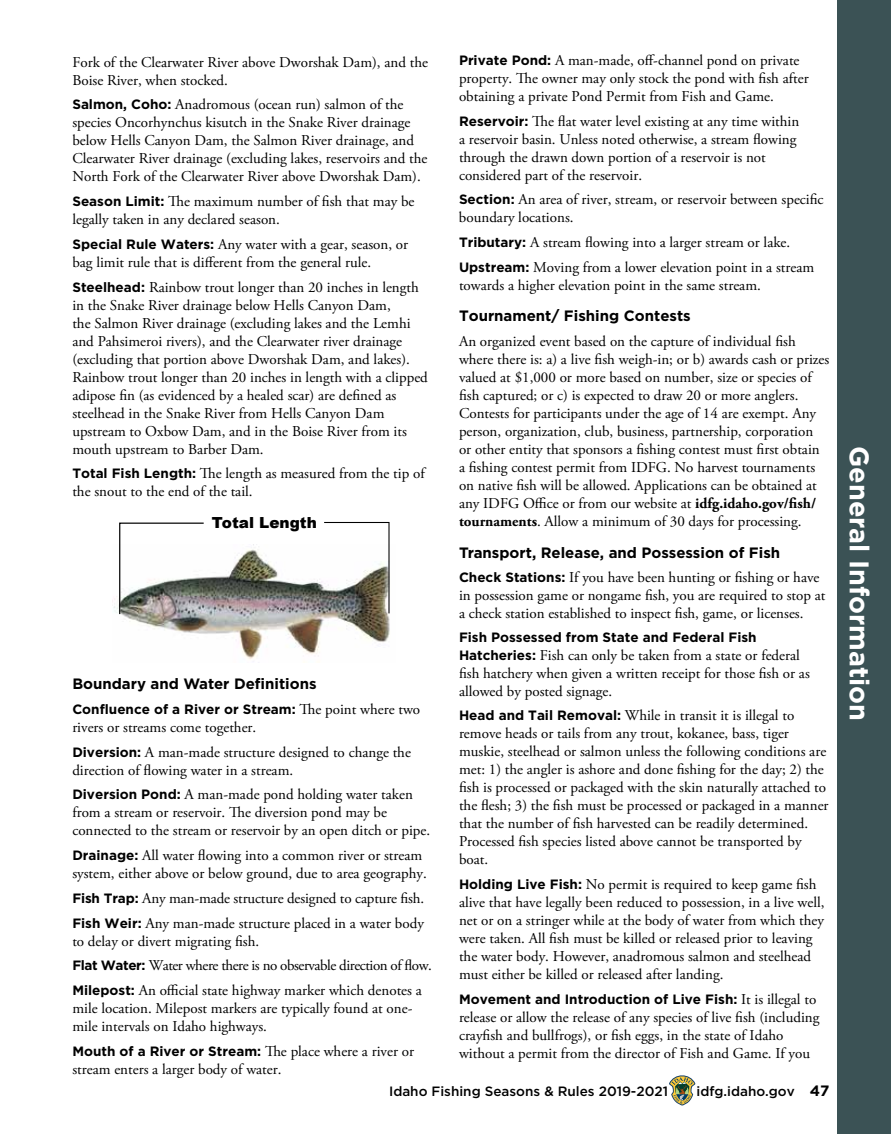
<style>
.page{position:relative;width:891px;height:1134px;background:#fff}
.page>*{position:absolute;margin:0;border:0;box-sizing:border-box;transform-origin:0 0}
.t1{font:700 27px "Gotham";color:#fff}
.t2{font:900 15.3px "Arial";color:#000}
.t3{font:15px/18px "Adobe Garamond Pro";color:#000}
.t4{font:700 15px "Gotham";color:#000}
.t5{font:700 13.5px "Gotham";color:#000}
.t6{font:500 13.5px "Gotham";color:#000}
.s1{font-family:"Gotham";font-weight:700;font-size:13.5px}
.s2{font-family:"Adobe Garamond Pro";font-weight:400;font-size:15px}
.s3{font-weight:700}
.s4{font-weight:700;font-size:15px}
</style>
<div class="page">
<svg style="left:669px;top:1075px;width:26px;height:31px"></svg>
<div style="left:837px;top:0;width:54px;height:1134px;background:#3b5255"></div>
<img style="left:113px;top:544px;width:277px;height:116px">
<svg style="left:119px;top:522px;width:86px;height:93px"></svg>
<svg style="left:323px;top:521px;width:67px;height:93px"></svg>
<p class="t3" style="left:72px;top:53px;width:357px">Fork of the Clearwater River above Dworshak Dam), and the<br>Boise River, when stocked.</p>
<p class="t3" style="left:72px;top:96px;width:357px"><span class="s1">Salmon, Coho:</span> Anadromous (ocean run) salmon of the species Oncorhynchus kisutch in the Snake River drainage below Hells Canyon Dam, the Salmon River drainage, and Clearwater River drainage (excluding lakes, reservoirs and the North Fork of the Clearwater River above Dworshak Dam).</p>
<p class="t3" style="left:72px;top:193px;width:344px"><span class="s1">Season Limit:</span> The maximum number of fish that may be legally taken in any declared season.</p>
<p class="t3" style="left:72px;top:236px;width:337px"><span class="s1">Special Rule Waters:</span> Any water with a gear, season, or bag limit rule that is different from the general rule.</p>
<p class="t3" style="left:72px;top:278px;width:357px"><span class="s1">Steelhead:</span> Rainbow trout longer than 20 inches in length in the Snake River drainage below Hells Canyon Dam,<br>the Salmon River drainage (excluding lakes and the Lemhi and Pahsimeroi rivers), and the Clearwater river drainage (excluding that portion above Dworshak Dam, and lakes).<br>Rainbow trout longer than 20 inches in length with a clipped adipose fin (as evidenced by a healed scar) are defined as steelhead in the Snake River from Hells Canyon Dam upstream to Oxbow Dam, and in the Boise River from its mouth upstream to Barber Dam.</p>
<p class="t3" style="left:72px;top:465px;width:354px"><span class="s1">Total Fish Length:</span> The length as measured from the tip of the snout to the end of the tail.</p>
<p class="t2" style="left:212px;top:511px;width:106px">Total Length</p>
<p class="t4" style="left:72px;top:674px;width:246px">Boundary and Water Definitions</p>
<p class="t5" style="left:72px;top:700px;width:349px">Confluence of a River or Stream: <span class="s2">The point where two</span></p>
<p class="t3" style="left:72px;top:715px;width:340px;line-height:24.8px">rivers or streams come together.<br><span class="s1">Diversion:</span> A man-made structure designed to change the</p>
<p class="t3" style="left:72px;top:758px;width:342px;line-height:24.8px">direction of flowing water in a stream.<br><span class="s1">Diversion Pond:</span> A man-made pond holding water taken</p>
<p class="t3" style="left:72px;top:804px;width:359px">from a stream or reservoir. The diversion pond may be connected to the stream or reservoir by an open ditch or pipe.</p>
<p class="t3" style="left:72px;top:847px;width:356px"><span class="s1">Drainage:</span> All water flowing into a common river or stream system, either above or below ground, due to area geography.</p>
<p class="t3" style="left:72px;top:886px;width:353px;line-height:24.8px"><span class="s1">Fish Trap:</span> Any man-made structure designed to capture fish.<br><span class="s1">Fish Weir:</span> Any man-made structure placed in a water body</p>
<p class="t3" style="left:72px;top:929px;width:361px;line-height:24.8px">to delay or divert migrating fish.<br><span class="s1">Flat Water:</span> Water where there is no observable direction of flow.<br><span class="s1">Milepost:</span> An official state highway marker which denotes a</p>
<p class="t3" style="left:72px;top:1000px;width:342px">mile location. Milepost markers are typically found at one&shy;mile intervals on Idaho highways.</p>
<p class="t5" style="left:72px;top:1042px;width:343px">Mouth of a River or Stream: <span class="s2">The place where a river or</span></p>
<p class="t3" style="left:72px;top:1061px;width:211px">stream enters a larger body of water.</p>
<p class="t3" style="left:459px;top:52px;width:351px"><span class="s1">Private Pond:</span> A man-made, off-channel pond on private property. The owner may only stock the pond with fish after obtaining a private Pond Permit from Fish and Game.</p>
<p class="t3" style="left:459px;top:112px;width:342px"><span class="s1">Reservoir:</span> The flat water level existing at any time within a reservoir basin. Unless noted otherwise, a stream flowing through the drawn down portion of a reservoir is not considered part of the reservoir.</p>
<p class="t3" style="left:459px;top:191px;width:366px"><span class="s1">Section:</span> An area of river, stream, or reservoir between specific boundary locations.</p>
<p class="t3" style="left:459px;top:231px;width:357px;line-height:24.8px"><span class="s1">Tributary:</span> A stream flowing into a larger stream or lake.<br><span class="s1">Upstream:</span> Moving from a lower elevation point in a stream</p>
<p class="t3" style="left:459px;top:277px;width:303px">towards a higher elevation point in the same stream.</p>
<p class="t4" style="left:459px;top:306px;width:233px">Tournament/ Fishing Contests</p>
<p class="t3" style="left:459px;top:333px;width:372px">An organized event based on the capture of individual fish where there is: a) a live fish weigh-in; or b) awards cash or prizes valued at $1,000 or more based on number, size or species of fish captured; or c) is expected to draw 20 or more anglers.<br>Contests for participants under the age of 14 are exempt. Any person, organization, club, business, partnership, corporation<br>or other entity that sponsors a fishing contest must first obtain a fishing contest permit from IDFG. No harvest tournaments on native fish will be allowed. Applications can be obtained at any IDFG Office or from our website at <span class="s3">idfg.idaho.gov/fish/ tournaments</span>. Allow a minimum of 30 days for processing.</p>
<p class="t4" style="left:459px;top:542px;width:323px">Transport, Release, and Possession of Fish</p>
<p class="t3" style="left:459px;top:569px;width:368px"><span class="s1">Check Stations:</span> If you have been hunting or fishing or have in possession game or nongame fish, you are required to stop at a check station established to inspect fish, game, or licenses.</p>
<p class="t5" style="left:459px;top:628px;width:299px">Fish Possessed from State and Federal Fish</p>
<p class="t3" style="left:459px;top:646px;width:352px"><span class="s1">Hatcheries:</span> Fish can only be taken from a state or federal fish hatchery when given a written receipt for those fish or as allowed by posted signage.</p>
<p class="t3" style="left:459px;top:707px;width:371px"><span class="s1">Head and Tail Removal:</span> While in transit it is illegal to remove heads or tails from any trout, kokanee, bass, tiger muskie, steelhead or salmon unless the following conditions are met: 1) the angler is ashore and done fishing for the day; 2) the fish is processed or packaged with the skin naturally attached to the flesh; 3) the fish must be processed or packaged in a manner that the number of fish harvested can be readily determined.<br>Processed fish species listed above cannot be transported by boat.</p>
<p class="t3" style="left:459px;top:876px;width:367px"><span class="s1">Holding Live Fish:</span> No permit is required to keep game fish alive that have legally been reduced to possession, in a live well, net or on a stringer while at the body of water from which they were taken. All fish must be killed or released prior to leaving the water body. However, anadromous salmon and steelhead must either be killed or released after landing.</p>
<p class="t5" style="left:459px;top:990px;width:359px">Movement and Introduction of Live Fish: <span class="s2">It is illegal to</span></p>
<p class="t3" style="left:459px;top:1009px;width:362px">release or allow the release of any species of live fish (including crayfish and bullfrogs), or fish eggs, in the state of Idaho without a permit from the director of Fish and Game. If you</p>
<p class="t6" style="left:389px;top:1082px;width:281px">Idaho Fishing Seasons &amp; Rules 2019-2021</p>
<p class="t6" style="left:697px;top:1082px;width:135px">idfg.idaho.gov <span class="s4">47</span></p>
<h1 class="t1" style="left:877px;top:446px;width:276px;rotate:90deg">General Information</h1>
</div>
